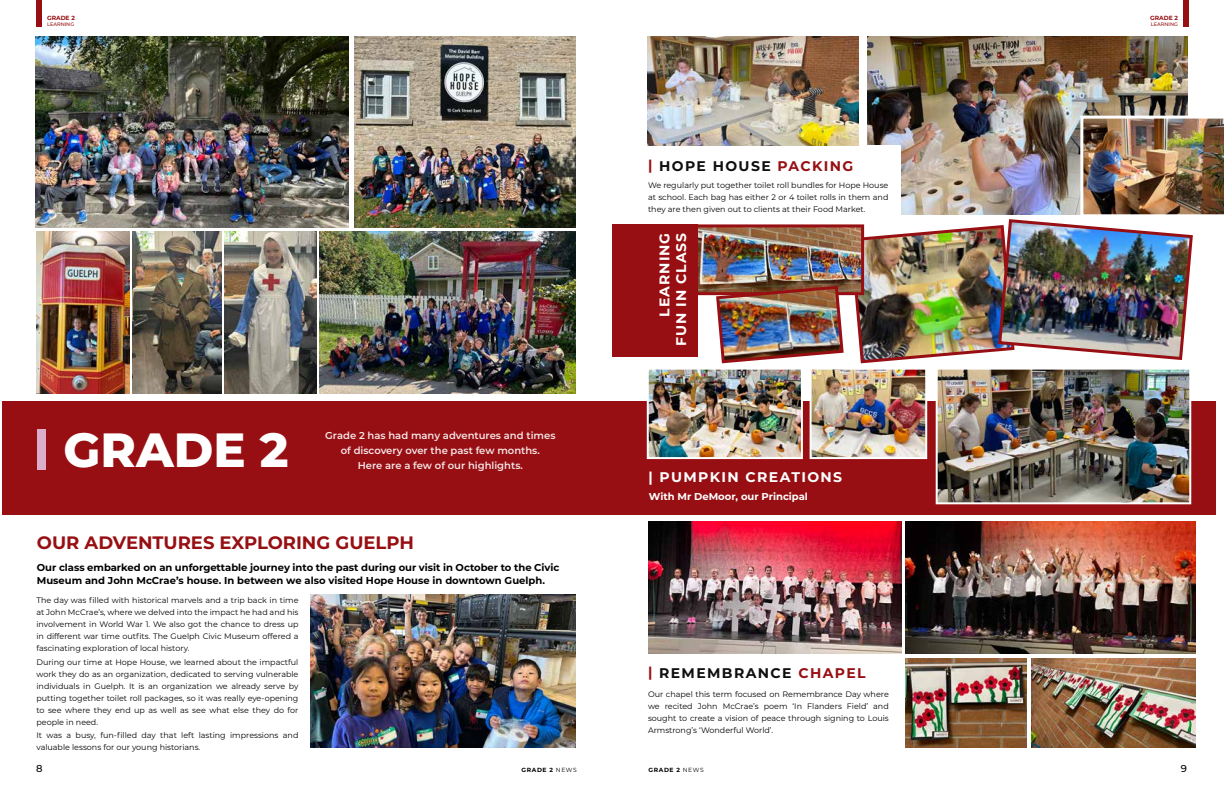
<style>
.page{position:relative;width:1224px;height:792px;background:#fff}
.page>*{position:absolute;margin:0;border:0;box-sizing:border-box;transform-origin:0 0}
.t1{font:800 48px "Montserrat";color:#fff}
.t2{font:700 18px "Montserrat";color:#970f13}
.t3{font:700 14px "Montserrat";letter-spacing:.1em;color:#0f0f0f}
.t4{font:700 14px/16.8px "Montserrat";letter-spacing:.08em;color:#fff;text-align:right}
.t5{font:700 14px "Montserrat";letter-spacing:.1em;color:#fff}
.t6{font:700 10px/13px "Montserrat";color:#000}
.t7{font:600 10px/15px "Montserrat";color:#fff;text-align:center}
.t8{font:700 10px "Montserrat";color:#fff}
.t9{font:500 10px "Montserrat";color:#000}
.t10{font:8px/12px "Montserrat";color:#000;text-align:justify}
.t11{font:700 6px "Montserrat";letter-spacing:.1em;color:#000}
.t12{font:700 6px "Montserrat";color:#970f13}
.t13{font:500 5px "Montserrat";color:#970f13}
.s1{color:#970f13}
.s2{font-weight:400}
</style>
<div class="page">
<div style="left:36px;top:0;width:6px;height:26px;background:#970f13"></div>
<div style="left:1183px;top:0;width:6px;height:26px;background:#970f13"></div>
<img style="left:867px;top:36px;width:321px;height:80px">
<div style="left:2px;top:401px;width:1213px;height:114px;background:#970f13"></div>
<div style="left:37px;top:430px;width:9px;height:40px;background:#daaecb"></div>
<img style="left:906px;top:521px;width:289px;height:132px">
<img style="left:648px;top:521px;width:253px;height:132px">
<img style="left:36px;top:232px;width:93px;height:162px">
<img style="left:310px;top:595px;width:266px;height:153px">
<img style="left:355px;top:36px;width:221px;height:191px">
<img style="left:320px;top:232px;width:255px;height:162px">
<img style="left:132px;top:232px;width:89px;height:162px">
<img style="left:224px;top:232px;width:92px;height:162px">
<img style="left:36px;top:36px;width:312px;height:191px">
<img style="left:648px;top:36px;width:211px;height:110px">
<img style="left:906px;top:658px;width:121px;height:90px">
<img style="left:1031px;top:658px;width:164px;height:90px">
<img style="left:650px;top:371px;width:150px;height:85px">
<div style="left:647px;top:368px;width:156px;height:91px;border:2px solid #fff"></div>
<img style="left:813px;top:371px;width:111px;height:85px">
<div style="left:810px;top:368px;width:117px;height:91px;border:2px solid #fff"></div>
<img style="left:939px;top:371px;width:249px;height:130px">
<div style="left:936px;top:368px;width:255px;height:136px;border:2px solid #fff"></div>
<img style="left:697px;top:228px;width:17px;height:63px">
<img style="left:714px;top:116px;width:510px;height:248px">
<div style="left:612px;top:224px;width:85px;height:132px;background:#970f13"></div>
<p class="t12" style="left:47px;top:15px;width:29px">GRADE 2</p>
<p class="t13" style="left:47px;top:22px;width:29px">LEARNING</p>
<h1 class="t1" style="left:64px;top:427px;width:226px">GRADE 2</h1>
<p class="t7" style="left:325px;top:429px;width:232px">Grade 2 has had many adventures and times of discovery over the past few months.<br>Here are a few of our highlights.</p>
<h2 class="t2" style="left:37px;top:534px;width:379px">OUR ADVENTURES EXPLORING GUELPH</h2>
<p class="t6" style="left:37px;top:561px;width:524px">Our class embarked on an unforgettable journey into the past during our visit in October to the Civic<br>Museum and John McCrae’s house. In between we also visited Hope House in downtown Guelph.</p>
<p class="t10" style="left:36px;top:595px;width:264px">The day was filled with historical marvels and a trip back in time at John McCrae’s, where we delved into the impact he had and his involvement in World War 1. We also got the chance to dress up in different war time outfits. The Guelph Civic Museum offered a fascinating exploration of local history.</p>
<p class="t10" style="left:36px;top:656px;width:264px">During our time at Hope House, we learned about the impactful work they do as an organization, dedicated to serving vulnerable individuals in Guelph. It is an organization we already serve by putting together toilet roll packages, so it was really eye-opening to see where they end up as well as see what else they do for people in need.</p>
<p class="t10" style="left:36px;top:730px;width:264px">It was a busy, fun-filled day that left lasting impressions and valuable lessons for our young historians.</p>
<h3 class="t3" style="left:648px;top:159px;width:207px"><span class="s1">|</span> HOPE HOUSE <span class="s1">PACKING</span></h3>
<p class="t10" style="left:648px;top:179px;width:242px">We regularly put together toilet roll bundles for Hope House at school. Each bag has either 2 or 4 toilet rolls in them and they are then given out to clients at their Food Market.</p>
<h3 class="t4" style="left:657px;top:346px;width:115px;rotate:-90deg">LEARNING<br>FUN IN CLASS</h3>
<h3 class="t5" style="left:648px;top:470px;width:195px">| PUMPKIN CREATIONS</h3>
<p class="t8" style="left:649px;top:492px;width:161px">With Mr DeMoor, our Principal</p>
<h3 class="t3" style="left:648px;top:666px;width:219px"><span class="s1">|</span> REMEMBRANCE <span class="s1">CHAPEL</span></h3>
<p class="t10" style="left:648px;top:688px;width:242px">Our chapel this term focused on Remembrance Day where we recited John McCrae’s poem ‘In Flanders Field’ and sought to create a vision of peace through signing to Louis Armstrong’s ‘Wonderful World’.</p>
<p class="t12" style="left:1150px;top:15px;width:29px">GRADE 2</p>
<p class="t13" style="left:1151px;top:22px;width:29px">LEARNING</p>
<p class="t9" style="left:36px;top:763px;width:8px">8</p>
<p class="t9" style="left:1181px;top:763px;width:8px">9</p>
<p class="t11" style="left:522px;top:767px;width:57px">GRADE 2 <span class="s2">NEWS</span></p>
<p class="t11" style="left:649px;top:767px;width:57px">GRADE 2 <span class="s2">NEWS</span></p>
</div>
